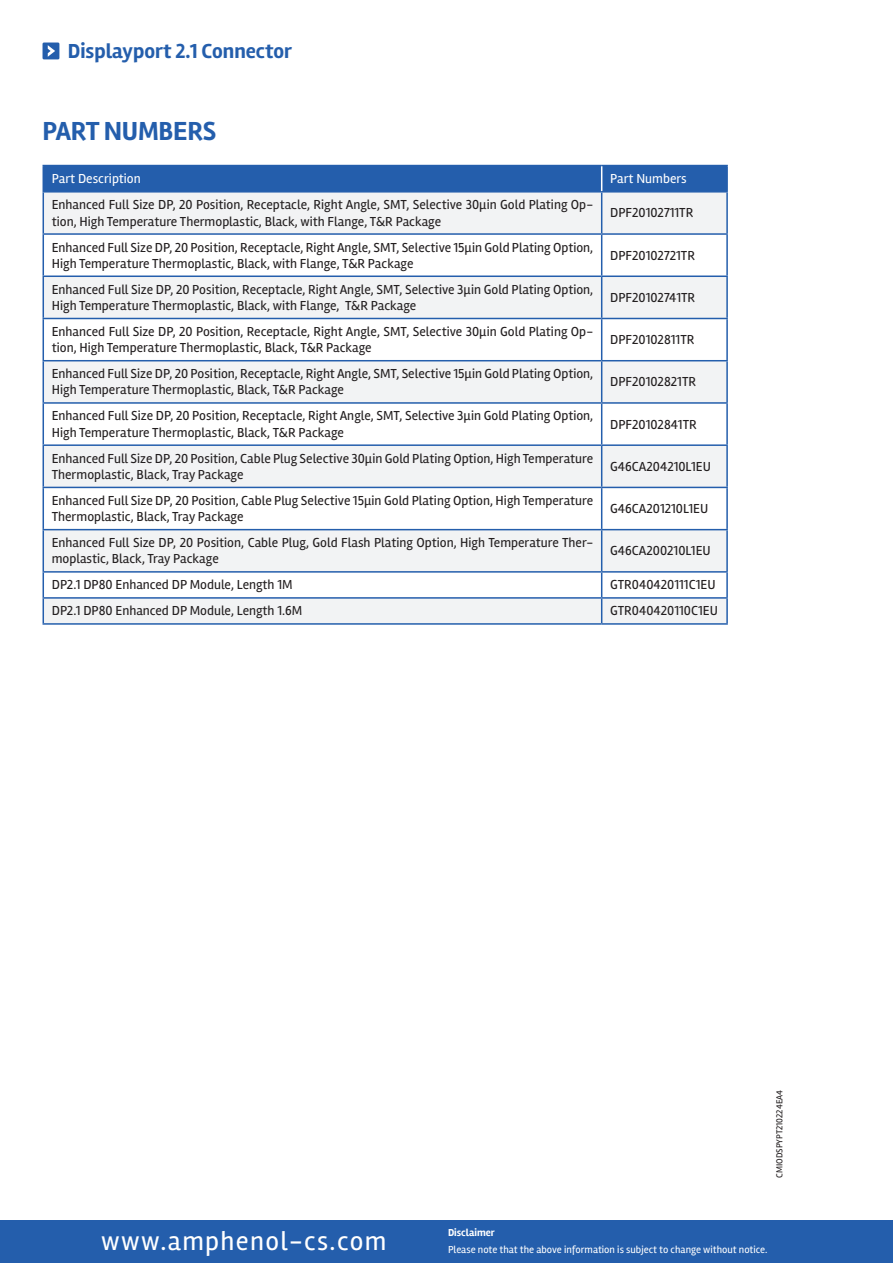
<style>
.page{position:relative;width:893px;height:1263px;background:#fff}
.page>*{position:absolute;margin:0;border:0;box-sizing:border-box;transform-origin:0 0}
.t1{font:27px "Rambla";letter-spacing:.05em;color:#fff}
.t2{font:700 27px "Rambla";letter-spacing:-.01em;color:#245eac}
.t3{font:700 21px "Rambla";color:#245eac}
.t4{font:13.5px/16.2px "Rambla";color:#231f20}
.t5{font:13.5px "Rambla";color:#fff}
.t6{font:10.5px "Rambla";color:#fff}
.t7{font:700 10.5px "Rambla";color:#fff}
.t8{font:9px "Rambla";color:#231f20}
</style>
<div class="page">
<div style="left:43px;top:43px;width:16px;height:16px;background:#245eac"></div>
<svg style="left:48px;top:45px;width:7px;height:12px"></svg>
<div style="left:0;top:1220px;width:893px;height:43px;background:#245eac"></div>
<div style="left:44px;top:193px;width:682px;height:430px;background:#f2f3f4"></div>
<svg style="left:44px;top:235px;width:682px;height:362px"></svg>
<hr style="left:43px;top:193px;width:1px;height:40px;background:#245eac">
<hr style="left:601px;top:193px;width:1px;height:40px;background:#245eac">
<hr style="left:726px;top:193px;width:2px;height:40px;background:#245eac">
<hr style="left:43px;top:233px;width:559px;height:2px;background:#245eac">
<hr style="left:43px;top:235px;width:1px;height:40px;background:#245eac">
<hr style="left:602px;top:233px;width:126px;height:2px;background:#245eac">
<hr style="left:601px;top:235px;width:1px;height:40px;background:#245eac">
<hr style="left:726px;top:235px;width:2px;height:40px;background:#245eac">
<hr style="left:43px;top:275px;width:559px;height:2px;background:#245eac">
<hr style="left:43px;top:277px;width:1px;height:41px;background:#245eac">
<hr style="left:602px;top:275px;width:126px;height:2px;background:#245eac">
<hr style="left:601px;top:277px;width:1px;height:41px;background:#245eac">
<hr style="left:726px;top:277px;width:2px;height:41px;background:#245eac">
<hr style="left:43px;top:318px;width:559px;height:1px;background:#245eac">
<hr style="left:43px;top:319px;width:1px;height:41px;background:#245eac">
<hr style="left:602px;top:318px;width:126px;height:1px;background:#245eac">
<hr style="left:601px;top:319px;width:1px;height:41px;background:#245eac">
<hr style="left:726px;top:319px;width:2px;height:41px;background:#245eac">
<hr style="left:43px;top:360px;width:559px;height:1px;background:#245eac">
<hr style="left:43px;top:361px;width:1px;height:41px;background:#245eac">
<hr style="left:602px;top:360px;width:126px;height:1px;background:#245eac">
<hr style="left:601px;top:361px;width:1px;height:41px;background:#245eac">
<hr style="left:726px;top:361px;width:2px;height:41px;background:#245eac">
<hr style="left:43px;top:402px;width:559px;height:2px;background:#245eac">
<hr style="left:43px;top:404px;width:1px;height:40px;background:#245eac">
<hr style="left:602px;top:402px;width:126px;height:2px;background:#245eac">
<hr style="left:601px;top:404px;width:1px;height:40px;background:#245eac">
<hr style="left:726px;top:404px;width:2px;height:40px;background:#245eac">
<hr style="left:43px;top:444px;width:559px;height:2px;background:#245eac">
<hr style="left:43px;top:446px;width:1px;height:41px;background:#245eac">
<hr style="left:602px;top:444px;width:126px;height:2px;background:#245eac">
<hr style="left:601px;top:446px;width:1px;height:41px;background:#245eac">
<hr style="left:726px;top:446px;width:2px;height:41px;background:#245eac">
<hr style="left:43px;top:487px;width:559px;height:1px;background:#245eac">
<hr style="left:43px;top:488px;width:1px;height:41px;background:#245eac">
<hr style="left:602px;top:487px;width:126px;height:1px;background:#245eac">
<hr style="left:601px;top:488px;width:1px;height:41px;background:#245eac">
<hr style="left:726px;top:488px;width:2px;height:41px;background:#245eac">
<hr style="left:43px;top:529px;width:559px;height:1px;background:#245eac">
<hr style="left:43px;top:530px;width:1px;height:41px;background:#245eac">
<hr style="left:602px;top:529px;width:126px;height:1px;background:#245eac">
<hr style="left:601px;top:530px;width:1px;height:41px;background:#245eac">
<hr style="left:726px;top:530px;width:2px;height:41px;background:#245eac">
<hr style="left:43px;top:571px;width:559px;height:2px;background:#245eac">
<hr style="left:602px;top:571px;width:126px;height:2px;background:#245eac">
<hr style="left:726px;top:573px;width:2px;height:24px;background:#245eac">
<hr style="left:43px;top:597px;width:559px;height:2px;background:#245eac">
<svg style="left:43px;top:573px;width:1px;height:50px"></svg>
<hr style="left:602px;top:597px;width:126px;height:2px;background:#245eac">
<svg style="left:601px;top:573px;width:1px;height:50px"></svg>
<hr style="left:726px;top:599px;width:2px;height:24px;background:#245eac">
<hr style="left:43px;top:623px;width:559px;height:2px;background:#245eac">
<hr style="left:602px;top:623px;width:126px;height:2px;background:#245eac">
<hr style="left:43px;top:165px;width:559px;height:1px;background:#245eac">
<hr style="left:602px;top:165px;width:126px;height:1px;background:#245eac">
<hr style="left:726px;top:166px;width:2px;height:25px;background:#245eac">
<hr style="left:43px;top:191px;width:559px;height:2px;background:#245eac">
<hr style="left:602px;top:191px;width:126px;height:2px;background:#245eac">
<div style="left:43px;top:166px;width:683px;height:26px;background:#245eac"></div>
<p class="t3" style="left:68px;top:39px;width:226px">Displayport 2.1 Connector</p>
<p class="t2" style="left:43px;top:115px;width:175px">PART NUMBERS</p>
<p class="t5" style="left:52px;top:171px;width:91px">Part Description</p>
<p class="t5" style="left:610px;top:171px;width:78px">Part Numbers</p>
<p class="t4" style="left:52px;top:197px;width:543px">Enhanced Full Size DP, 20 Position, Receptacle, Right Angle, SMT, Selective 30µin Gold Plating Op&shy;tion, High Temperature Thermoplastic, Black, with Flange, T&amp;R Package</p>
<p class="t4" style="left:610px;top:205px;width:85px">DPF20102711TR</p>
<p class="t4" style="left:52px;top:239px;width:543px">Enhanced Full Size DP, 20 Position, Receptacle, Right Angle, SMT, Selective 15µin Gold Plating Option,<br>High Temperature Thermoplastic, Black, with Flange, T&amp;R Package</p>
<p class="t4" style="left:610px;top:247px;width:86px">DPF20102721TR</p>
<p class="t4" style="left:52px;top:281px;width:543px">Enhanced Full Size DP, 20 Position, Receptacle, Right Angle, SMT, Selective 3µin Gold Plating Option,<br>High Temperature Thermoplastic, Black, with Flange, T&amp;R Package</p>
<p class="t4" style="left:610px;top:289px;width:87px">DPF20102741TR</p>
<p class="t4" style="left:52px;top:323px;width:543px">Enhanced Full Size DP, 20 Position, Receptacle, Right Angle, SMT, Selective 30µin Gold Plating Op&shy;tion, High Temperature Thermoplastic, Black, T&amp;R Package</p>
<p class="t4" style="left:610px;top:331px;width:86px">DPF20102811TR</p>
<p class="t4" style="left:52px;top:366px;width:543px">Enhanced Full Size DP, 20 Position, Receptacle, Right Angle, SMT, Selective 15µin Gold Plating Option,<br>High Temperature Thermoplastic, Black, T&amp;R Package</p>
<p class="t4" style="left:610px;top:374px;width:87px">DPF20102821TR</p>
<p class="t4" style="left:52px;top:408px;width:543px">Enhanced Full Size DP, 20 Position, Receptacle, Right Angle, SMT, Selective 3µin Gold Plating Option,<br>High Temperature Thermoplastic, Black, T&amp;R Package</p>
<p class="t4" style="left:610px;top:416px;width:88px">DPF20102841TR</p>
<p class="t4" style="left:52px;top:450px;width:543px">Enhanced Full Size DP, 20 Position, Cable Plug Selective 30µin Gold Plating Option, High Temperature<br>Thermoplastic, Black, Tray Package</p>
<p class="t4" style="left:610px;top:458px;width:102px">G46CA204210L1EU</p>
<p class="t4" style="left:52px;top:492px;width:543px">Enhanced Full Size DP, 20 Position, Cable Plug Selective 15µin Gold Plating Option, High Temperature<br>Thermoplastic, Black, Tray Package</p>
<p class="t4" style="left:610px;top:500px;width:100px">G46CA201210L1EU</p>
<p class="t4" style="left:52px;top:534px;width:543px">Enhanced Full Size DP, 20 Position, Cable Plug, Gold Flash Plating Option, High Temperature Ther&shy;moplastic, Black, Tray Package</p>
<p class="t4" style="left:610px;top:543px;width:102px">G46CA200210L1EU</p>
<p class="t4" style="left:52px;top:577px;width:242px">DP2.1 DP80 Enhanced DP Module, Length 1M</p>
<p class="t4" style="left:610px;top:577px;width:107px">GTR040420111C1EU</p>
<p class="t4" style="left:52px;top:603px;width:252px">DP2.1 DP80 Enhanced DP Module, Length 1.6M</p>
<p class="t4" style="left:610px;top:603px;width:109px">GTR040420110C1EU</p>
<p class="t8" style="left:774px;top:1178px;width:90px;rotate:-90deg">CMIODSPYPT210224EA4</p>
<h1 class="t1" style="left:101px;top:1224px;width:287px">www.amphenol-cs.com</h1>
<p class="t7" style="left:448px;top:1227px;width:48px">Disclaimer</p>
<p class="t6" style="left:448px;top:1243px;width:321px">Please note that the above information is subject to change without notice.</p>
</div>
